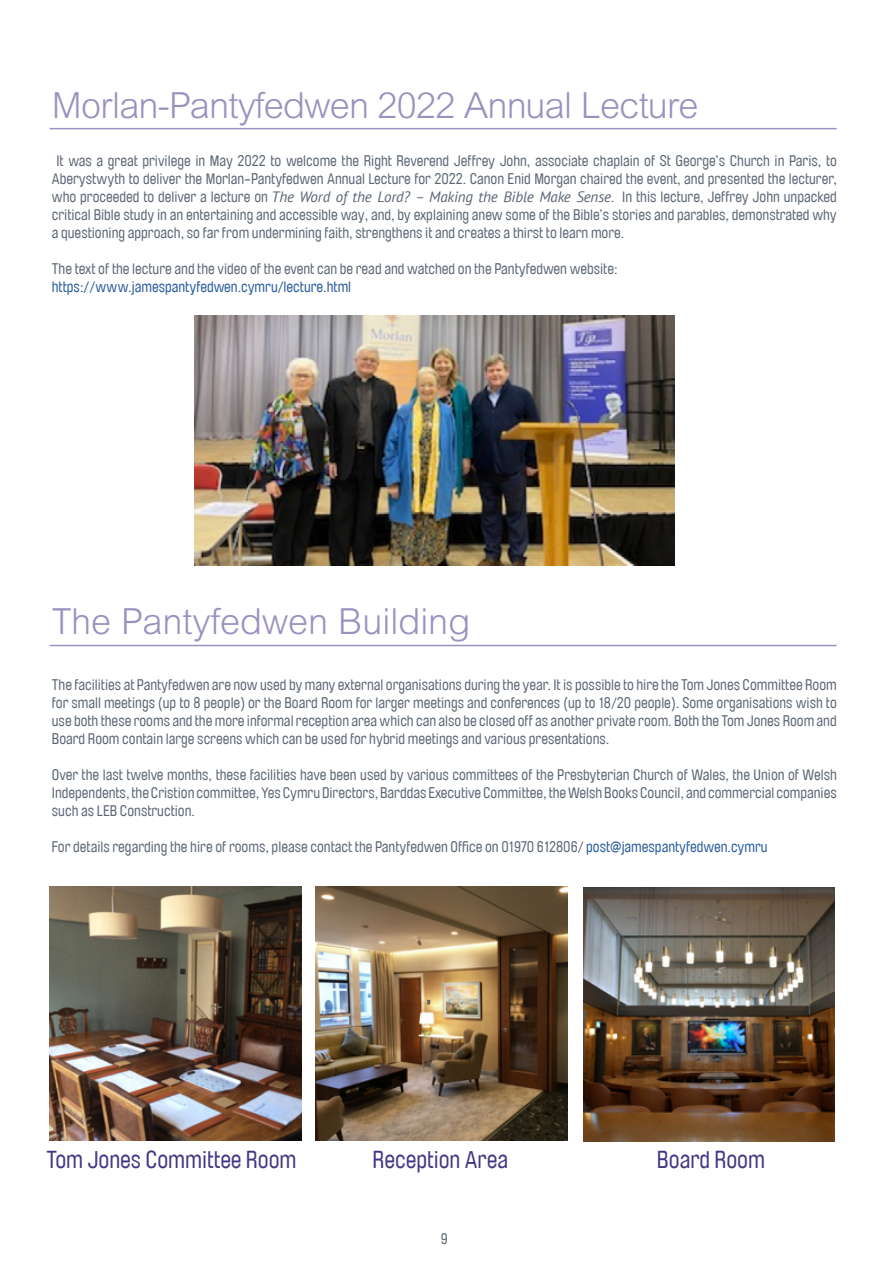
<style>
.page{position:relative;width:893px;height:1263px;background:#fff}
.page>*{position:absolute;margin:0;border:0;box-sizing:border-box;transform-origin:0 0}
.t1{font:300 36px "Arial MT Std";letter-spacing:-.02em;color:#9c90bf}
.t2{font:300 36px "Arial MT Std";color:#9c90bf}
.t3{font:24px "Brauer Neue";color:#433684}
.t4{font:15px/18px "Brauer Neue";color:#5a6573;text-align:justify}
.t5{font:15px "Brauer Neue";color:#275b9b}
.s1{font-family:"PT Sans";font-style:italic}
.s2{color:#275b9b}
</style>
<div class="page">
<hr style="left:50px;top:645px;width:787px;height:1px;background:#9c90bf">
<img style="left:50px;top:887px;width:252px;height:253px">
<img style="left:583px;top:888px;width:251px;height:253px">
<img style="left:316px;top:887px;width:252px;height:253px">
<hr style="left:50px;top:128px;width:787px;height:1px;background:#9c90bf">
<img style="left:195px;top:315px;width:480px;height:251px">
<h1 class="t1" style="left:52px;top:84px;width:648px">Morlan-Pantyfedwen 2022 Annual Lecture</h1>
<p class="t4" style="left:52px;top:152px;width:787px;text-indent:5px">It was a great privilege in May 2022 to welcome the Right Reverend Jeffrey John, associate chaplain of St George’s Church in Paris, to Aberystwyth to deliver the Morlan-Pantyfedwen Annual Lecture for 2022. Canon Enid Morgan chaired the event, and presented the lecturer, who proceeded to deliver a lecture on <span class="s1">The Word of the Lord? – Making the Bible Make Sense</span>. In this lecture, Jeffrey John unpacked critical Bible study in an entertaining and accessible way, and, by explaining anew some of the Bible’s stories and parables, demonstrated why a questioning approach, so far from undermining faith, strengthens it and creates a thirst to learn more.</p>
<p class="t4" style="left:52px;top:260px;width:567px">The text of the lecture and the video of the event can be read and watched on the Pantyfedwen website:</p>
<p class="t5" style="left:52px;top:279px;width:301px">https://www.jamespantyfedwen.cymru/lecture.html</p>
<h1 class="t2" style="left:52px;top:601px;width:420px">The Pantyfedwen Building</h1>
<p class="t4" style="left:52px;top:676px;width:786px">The facilities at Pantyfedwen are now used by many external organisations during the year. It is possible to hire the Tom Jones Committee Room for small meetings (up to 8 people) or the Board Room for larger meetings and conferences (up to 18/20 people). Some organisations wish to use both these rooms and the more informal reception area which can also be closed off as another private room. Both the Tom Jones Room and Board Room contain large screens which can be used for hybrid meetings and various presentations.</p>
<p class="t4" style="left:52px;top:766px;width:786px">Over the last twelve months, these facilities have been used by various committees of the Presbyterian Church of Wales, the Union of Welsh Independents, the Cristion committee, Yes Cymru Directors, Barddas Executive Committee, the Welsh Books Council, and commercial companies such as LEB Construction.</p>
<p class="t4" style="left:52px;top:838px;width:717px">For details regarding the hire of rooms, please contact the Pantyfedwen Office on 01970 612806/ <span class="s2">post@jamespantyfedwen.cymru</span></p>
<h2 class="t3" style="left:47px;top:1146px;width:251px">Tom Jones Committee Room</h2>
<h2 class="t3" style="left:373px;top:1146px;width:137px">Reception Area</h2>
<p class="t4" style="left:441px;top:1230px;width:9px">9</p>
<h2 class="t3" style="left:657px;top:1146px;width:110px">Board Room</h2>
</div>
